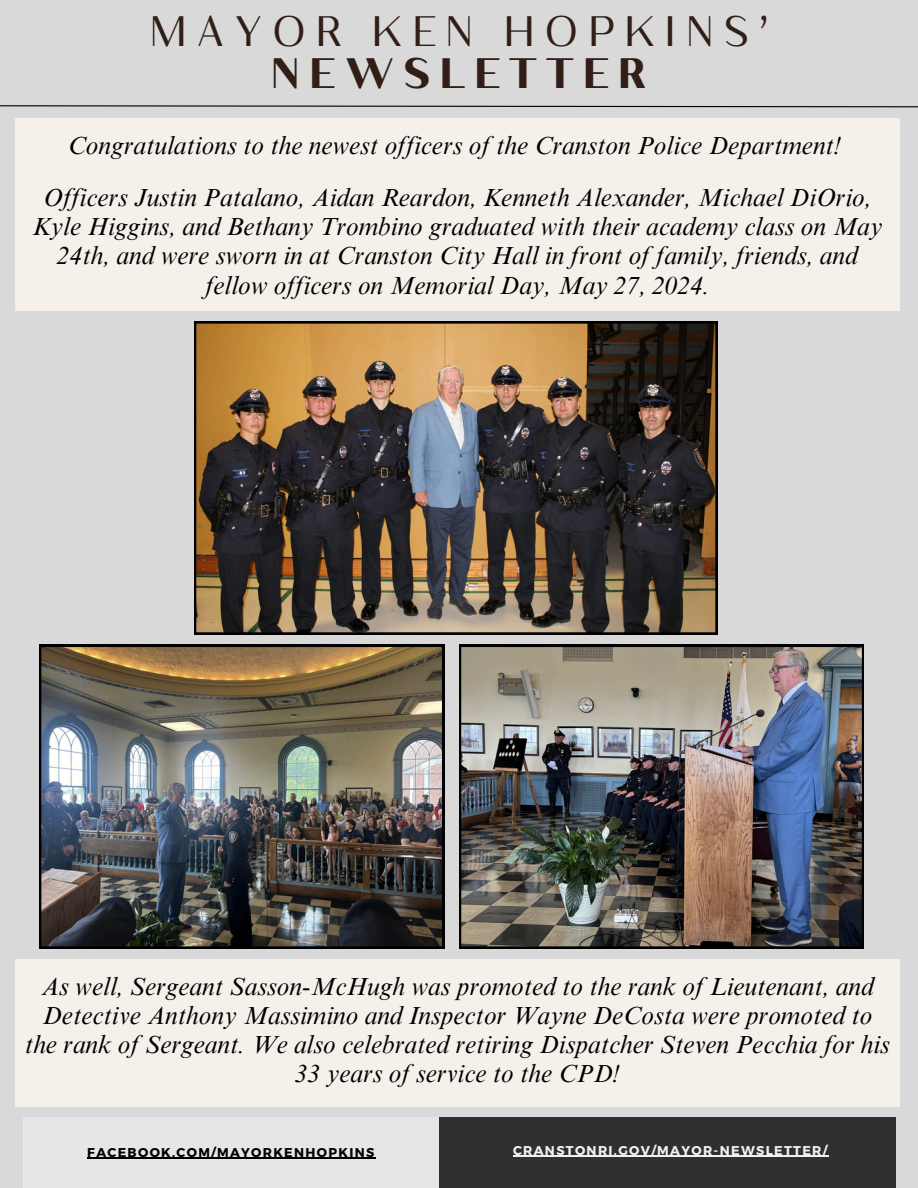
<style>
.page{position:relative;width:918px;height:1188px;background:#d9d9d9}
.page>*{position:absolute;margin:0;border:0;box-sizing:border-box;transform-origin:0 0}
.t1{font:42.6px/41.7px "Kulachat HC";letter-spacing:.205em;color:#311e17;text-align:center}
.t2{font:italic 25.2px/29.2px "Times NRMT Pro";color:#000;text-align:center}
.t3{font:700 12.75px "Montserrat";letter-spacing:.105em;color:#f5f0ea}
.t4{font:700 12.75px "Montserrat";letter-spacing:.105em;color:#000}
.s1{font-weight:700}
</style>
<div class="page">
<svg style="left:0;top:105px;width:918px;height:3px"></svg>
<div style="left:15px;top:118px;width:885px;height:192px;background:#f5f0ea"></div>
<div style="left:26px;top:1117px;width:870px;height:71px;background:#303030"></div>
<div style="left:23px;top:1117px;width:416px;height:71px;background:#e6e6e6"></div>
<hr style="left:513px;top:1156px;width:316px;height:1px;background:#f5f0ea">
<hr style="left:87px;top:1158px;width:289px;height:1px;background:#000">
<div style="left:15px;top:959px;width:885px;height:148px;background:#f5f0ea"></div>
<img style="left:459px;top:645px;width:405px;height:304px">
<img style="left:39px;top:645px;width:405px;height:304px">
<img style="left:194px;top:321px;width:523px;height:313px">
<h1 class="t1" style="left:149px;top:17px;width:622px">MAYOR KEN HOPKINS’<br><span class="s1">NEWSLETTER</span></h1>
<h2 class="t2" style="left:68px;top:134px;width:775px">Congratulations to the newest officers of the Cranston Police Department!</h2>
<p class="t2" style="left:32px;top:186px;width:852px">Officers Justin Patalano, Aidan Reardon, Kenneth Alexander, Michael DiOrio, Kyle Higgins, and Bethany Trombino graduated with their academy class on May 24th, and were sworn in at Cranston City Hall in front of family, friends, and fellow officers on Memorial Day, May 27, 2024.</p>
<p class="t2" style="left:25px;top:975px;width:867px">As well, Sergeant Sasson-McHugh was promoted to the rank of Lieutenant, and Detective Anthony Massimino and Inspector Wayne DeCosta were promoted to the rank of Sergeant. We also celebrated retiring Dispatcher Steven Pecchia for his 33 years of service to the CPD!</p>
<h2 class="t4" style="left:87px;top:1144px;width:289px">FACEBOOK.COM/MAYORKENHOPKINS</h2>
<h2 class="t3" style="left:513px;top:1142px;width:316px">CRANSTONRI.GOV/MAYOR-NEWSLETTER/</h2>
</div>
